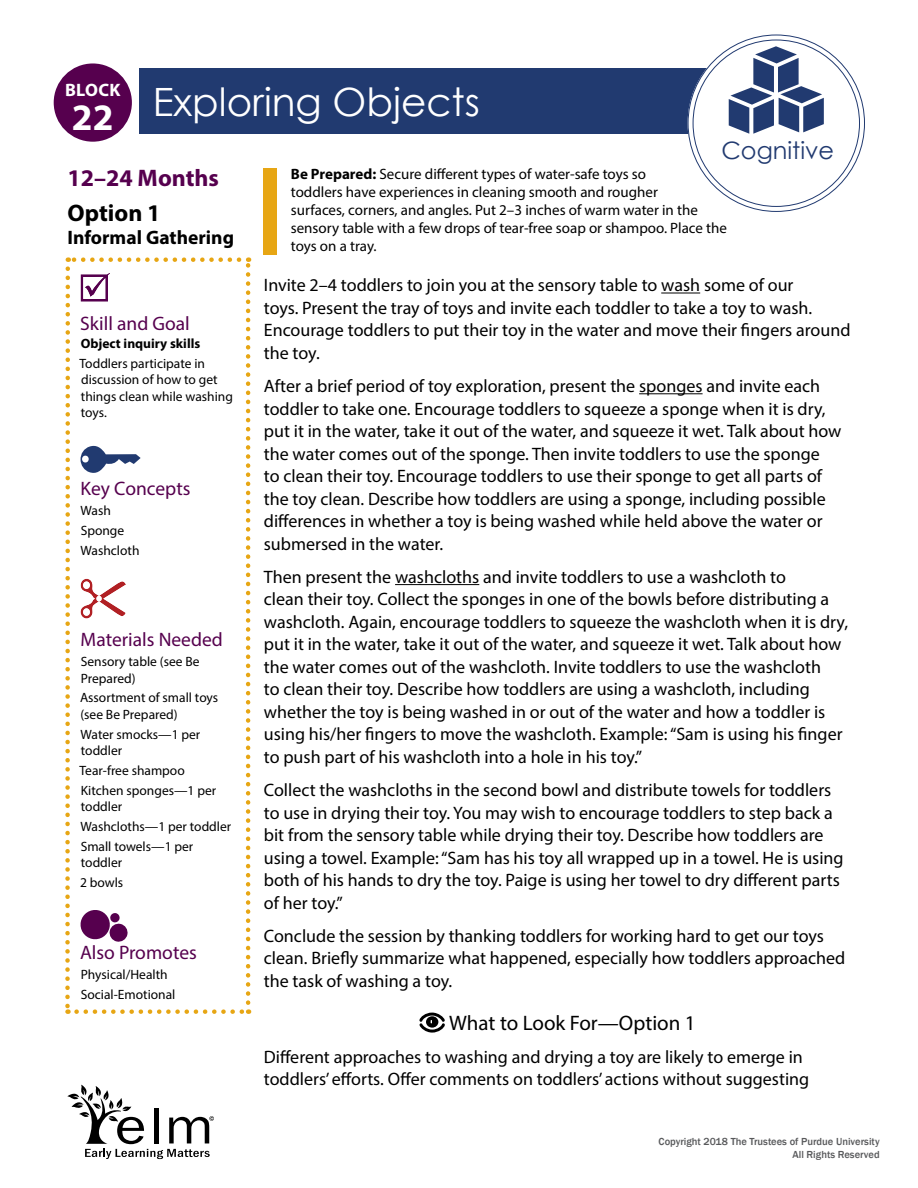
<style>
.page{position:relative;width:918px;height:1188px;background:#fff}
.page>*{position:absolute;margin:0;border:0;box-sizing:border-box;transform-origin:0 0}
._1-02_Lesson_Title{font:39px "Century Gothic";color:#fff}
._1-10_Block_Day{font:700 37.5px "Myriad Pro";color:#fff}
._1-07_I-T_Age{font:700 24px "Myriad Pro";color:#56004e}
._1-01_Domain_Lg_Math{font:24px "Century Gothic";color:#213a70}
._1-11_I-T_Option_Sub{font:700 24px "Myriad Pro";color:#000}
._4-MISC_What_to_Look{font:21px "Myriad Pro";color:#000}
._2-01_Sidebar_Subhea{font:19.5px "Myriad Pro";color:#56004e}
._1-08_Group_Size{font:700 19.5px "Myriad Pro";color:#000}
._3-13_IT_Body{font:18px/22.5px "Myriad Pro";color:#000}
._1-09_I-T_Block{font:700 18px "Myriad Pro";letter-spacing:.02em;color:#fff}
._3-IT_MISC_Be_Prepar{font:15px/18px "Myriad Pro";color:#000}
._2-05_I-T_Sidebar_Bo{font:13.5px/16.5px "Myriad Pro";color:#000}
._2-02_Learning_Goal{font:13.5px/16.5px "Myriad Pro";color:#000}
._2-02a_Skill{font:700 13.5px "Myriad Pro";color:#000}
._2-08_I-T_Key_Concep{font:13.5px "Myriad Pro";color:#000}
.t1{font:500 10.5px/12.6px "Franklin Gothic";color:#58595b;text-align:right}
.s1{font-weight:700}
</style>
<div class="page">
<div style="left:140px;top:68px;width:571px;height:66px;background:#213a70"></div>
<div style="left:54px;top:63px;width:78px;height:79px;background:#56004e;border-radius:50%"></div>
<div style="left:691px;top:37px;width:171px;height:172px;background:#fff;border-radius:50%"></div>
<div style="left:688px;top:34px;width:177px;height:178px;border:6px solid #fff;border-radius:50%"></div>
<svg style="left:729px;top:46px;width:95px;height:88px"></svg>
<svg style="left:81px;top:273px;width:29px;height:29px"></svg>
<svg style="left:81px;top:446px;width:60px;height:27px"></svg>
<svg style="left:81px;top:579px;width:45px;height:40px"></svg>
<svg style="left:81px;top:910px;width:47px;height:32px"></svg>
<svg style="left:77px;top:1009px;width:172px;height:5px"></svg>
<svg style="left:246px;top:257px;width:4px;height:746px"></svg>
<svg style="left:68px;top:257px;width:171px;height:5px"></svg>
<svg style="left:65px;top:269px;width:5px;height:745px"></svg>
<div style="left:264px;top:168px;width:13px;height:87px;background:#e7a614"></div>
<hr style="left:661px;top:293px;width:39px;height:1px;background:#000">
<hr style="left:639px;top:393px;width:64px;height:1px;background:#000">
<hr style="left:395px;top:584px;width:84px;height:1px;background:#000">
<svg style="left:419px;top:1013px;width:26px;height:20px"></svg>
<svg style="left:68px;top:1085px;width:146px;height:74px"></svg>
<p class="_1-09_I-T_Block" style="left:65px;top:78px;width:57px">BLOCK</p>
<p class="_1-10_Block_Day" style="left:72px;top:93px;width:43px">22</p>
<h1 class="_1-02_Lesson_Title" style="left:153px;top:75px;width:329px">Exploring Objects</h1>
<h1 class="_1-01_Domain_Lg_Math" style="left:721px;top:133px;width:114px">Cognitive</h1>
<h1 class="_1-07_I-T_Age" style="left:68px;top:162px;width:153px">12–24 Months</h1>
<p class="_1-11_I-T_Option_Sub" style="left:68px;top:198px;width:95px">Option 1</p>
<h2 class="_1-08_Group_Size" style="left:68px;top:225px;width:168px">Informal Gathering</h2>
<p class="_2-01_Sidebar_Subhea" style="left:80px;top:311px;width:111px">Skill and Goal</p>
<p class="_2-02a_Skill" style="left:81px;top:335px;width:121px">Object inquiry skills</p>
<p class="_2-02_Learning_Goal" style="left:80px;top:355px;width:155px">Toddlers participate in discussion of how to get things clean while washing toys.</p>
<p class="_2-01_Sidebar_Subhea" style="left:81px;top:477px;width:111px">Key Concepts</p>
<p class="_2-08_I-T_Key_Concep" style="left:81px;top:502px;width:32px">Wash</p>
<p class="_2-08_I-T_Key_Concep" style="left:81px;top:522px;width:45px">Sponge</p>
<p class="_2-08_I-T_Key_Concep" style="left:81px;top:542px;width:60px">Washcloth</p>
<p class="_2-01_Sidebar_Subhea" style="left:81px;top:628px;width:144px">Materials Needed</p>
<p class="_2-05_I-T_Sidebar_Bo" style="left:81px;top:653px;width:120px">Sensory table (see Be<br>Prepared)</p>
<p class="_2-05_I-T_Sidebar_Bo" style="left:80px;top:689px;width:140px">Assortment of small toys (see Be Prepared)</p>
<p class="_2-05_I-T_Sidebar_Bo" style="left:81px;top:726px;width:121px">Water smocks—1 per toddler</p>
<p class="_2-05_I-T_Sidebar_Bo" style="left:80px;top:762px;width:107px">Tear-free shampoo</p>
<p class="_2-05_I-T_Sidebar_Bo" style="left:81px;top:782px;width:137px">Kitchen sponges—1 per toddler</p>
<p class="_2-05_I-T_Sidebar_Bo" style="left:81px;top:818px;width:152px">Washcloths—1 per toddler</p>
<p class="_2-05_I-T_Sidebar_Bo" style="left:81px;top:838px;width:114px">Small towels—1 per toddler</p>
<p class="_2-05_I-T_Sidebar_Bo" style="left:80px;top:874px;width:45px">2 bowls</p>
<p class="_2-01_Sidebar_Subhea" style="left:80px;top:941px;width:118px">Also Promotes</p>
<p class="_2-05_I-T_Sidebar_Bo" style="left:81px;top:966px;width:88px">Physical/Health</p>
<p class="_2-05_I-T_Sidebar_Bo" style="left:81px;top:986px;width:96px">Social-Emotional</p>
<p class="_3-IT_MISC_Be_Prepar" style="left:291px;top:165px;width:438px"><span class="s1">Be Prepared:</span> Secure different types of water-safe toys so<br>toddlers have experiences in cleaning smooth and rougher<br>surfaces, corners, and angles. Put 2–3 inches of warm water in the sensory table with a few drops of tear-free soap or shampoo. Place the toys on a tray.</p>
<p class="_3-13_IT_Body" style="left:264px;top:274px;width:588px">Invite 2–4 toddlers to join you at the sensory table to wash some of our<br>toys. Present the tray of toys and invite each toddler to take a toy to wash.<br>Encourage toddlers to put their toy in the water and move their fingers around the toy.</p>
<p class="_3-13_IT_Body" style="left:264px;top:374px;width:579px">After a brief period of toy exploration, present the sponges and invite each toddler to take one. Encourage toddlers to squeeze a sponge when it is dry, put it in the water, take it out of the water, and squeeze it wet. Talk about how the water comes out of the sponge. Then invite toddlers to use the sponge<br>to clean their toy. Encourage toddlers to use their sponge to get all parts of the toy clean. Describe how toddlers are using a sponge, including possible differences in whether a toy is being washed while held above the water or submersed in the water.</p>
<p class="_3-13_IT_Body" style="left:264px;top:565px;width:586px">Then present the washcloths and invite toddlers to use a washcloth to<br>clean their toy. Collect the sponges in one of the bowls before distributing a washcloth. Again, encourage toddlers to squeeze the washcloth when it is dry, put it in the water, take it out of the water, and squeeze it wet. Talk about how the water comes out of the washcloth. Invite toddlers to use the washcloth<br>to clean their toy. Describe how toddlers are using a washcloth, including whether the toy is being washed in or out of the water and how a toddler is using his/her fingers to move the washcloth. Example: “Sam is using his finger to push part of his washcloth into a hole in his toy.”</p>
<p class="_3-13_IT_Body" style="left:264px;top:779px;width:581px">Collect the washcloths in the second bowl and distribute towels for toddlers to use in drying their toy. You may wish to encourage toddlers to step back a bit from the sensory table while drying their toy. Describe how toddlers are using a towel. Example: “Sam has his toy all wrapped up in a towel. He is using both of his hands to dry the toy. Paige is using her towel to dry different parts of her toy.”</p>
<p class="_3-13_IT_Body" style="left:264px;top:924px;width:583px">Conclude the session by thanking toddlers for working hard to get our toys clean. Briefly summarize what happened, especially how toddlers approached the task of washing a toy.</p>
<p class="_4-MISC_What_to_Look" style="left:449px;top:1010px;width:248px">What to Look For—Option 1</p>
<p class="_3-13_IT_Body" style="left:264px;top:1045px;width:547px">Different approaches to washing and drying a toy are likely to emerge in toddlers’ efforts. Offer comments on toddlers’ actions without suggesting</p>
<p class="t1" style="left:659px;top:1136px;width:223px">Copyright 2018 The Trustees of Purdue University<br>All Rights Reserved</p>
</div>
